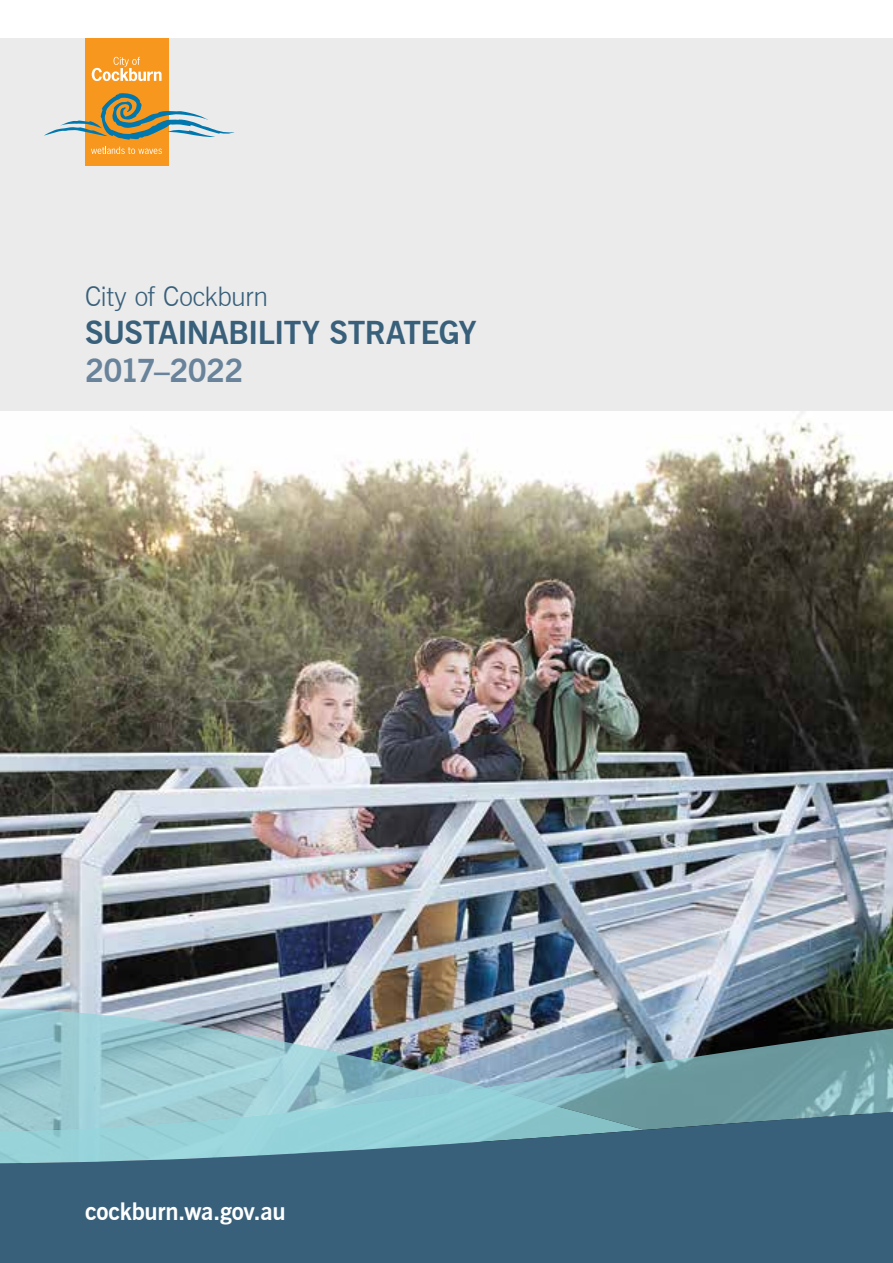
<style>
.page{position:relative;width:893px;height:1263px;background:#fff}
.page>*{position:absolute;margin:0;border:0;box-sizing:border-box;transform-origin:0 0}
.t1{font:700 31.5px "News Gothic BT";letter-spacing:-.02em;color:#39607a}
.t2{font:700 31.5px "News Gothic BT";letter-spacing:-.025em;color:#69839a}
.t3{font:300 27px "News Gothic BT";letter-spacing:-.015em;color:#39607a}
.t4{font:700 24px "News Gothic BT";letter-spacing:-.01em;color:#fff}
</style>
<div class="page">
<div style="left:0;top:38px;width:893px;height:479px;background:#ebebec"></div>
<img style="left:0;top:411px;width:893px;height:597px">
<div style="left:85px;top:38px;width:83px;height:128px;background:#f8971d"></div>
<svg style="left:44px;top:93px;width:190px;height:47px"></svg>
<svg style="left:92px;top:57px;width:70px;height:24px"></svg>
<svg style="left:91px;top:147px;width:71px;height:7px"></svg>
<img style="left:0;top:1008px;width:486px;height:79px">
<img style="left:486px;top:993px;width:407px;height:101px">
<svg style="left:0;top:1087px;width:645px;height:7px;fill:#99cbd4"></svg>
<svg style="left:0;top:1094px;width:893px;height:169px;fill:#39607a"></svg>
<p class="t3" style="left:85px;top:280px;width:185px">City of Cockburn</p>
<p class="t1" style="left:85px;top:313px;width:393px">SUSTAINABILITY STRATEGY</p>
<p class="t2" style="left:85px;top:351px;width:160px">2017–2022</p>
<p class="t4" style="left:85px;top:1197px;width:202px">cockburn.wa.gov.au</p>
</div>
